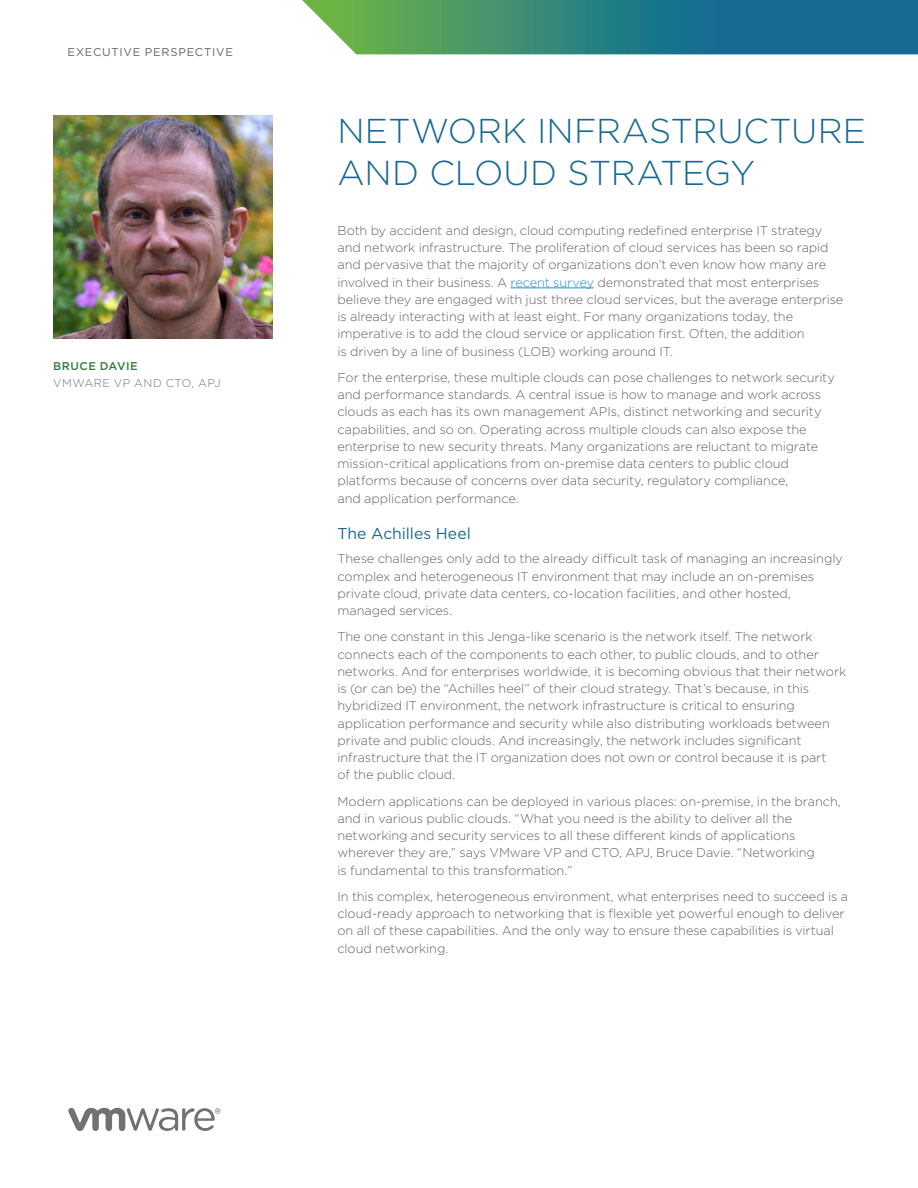
<style>
.page{position:relative;width:918px;height:1188px;background:#fff}
.page>*{position:absolute;margin:0;border:0;box-sizing:border-box;transform-origin:0 0}
._1a__MAIN_TITLE{font:300 34.5px/42px "Gotham";color:#176a92}
._4a__SUBHEAD-1{font:15.75px "Gotham";color:#176a92}
._3a__BODY_TEXT{font:300 12.75px/17.2px "Gotham";letter-spacing:-.01em;color:#636265}
._5a__SIDEBAR-HEAD{font:300 11.25px/16.2px "Gotham";letter-spacing:.045em;color:#717074}
.FOLIO-TOP-GRAY{font:11.25px "Gotham";letter-spacing:.07em;color:#636366}
.s1{font-weight:500;color:#307c3b}
.s2{color:#1c94d2}
</style>
<div class="page">
<img style="left:54px;top:116px;width:219px;height:223px">
<hr style="left:511px;top:288px;width:83px;height:1px;background:#1c94d2">
<svg style="left:302px;top:0;width:616px;height:54px;background:#3a8882"></svg>
<svg style="left:68px;top:1107px;width:152px;height:24px"></svg>
<p class="FOLIO-TOP-GRAY" style="left:68px;top:45px;width:167px">EXECUTIVE PERSPECTIVE</p>
<p class="_5a__SIDEBAR-HEAD" style="left:53px;top:358px;width:169px"><span class="s1">BRUCE DAVIE<br></span>VMWARE VP AND CTO, APJ</p>
<p class="_1a__MAIN_TITLE" style="left:338px;top:109px;width:530px">NETWORK INFRASTRUCTURE<br>AND CLOUD STRATEGY</p>
<p class="_3a__BODY_TEXT" style="left:338px;top:221px;width:507px">Both by accident and design, cloud computing redefined enterprise IT strategy and network infrastructure. The proliferation of cloud services has been so rapid and pervasive that the majority of organizations don’t even know how many are involved in their business. A <span class="s2">recent survey</span> demonstrated that most enterprises believe they are engaged with just three cloud services, but the average enterprise is already interacting with at least eight. For many organizations today, the imperative is to add the cloud service or application first. Often, the addition<br>is driven by a line of business (LOB) working around IT.</p>
<p class="_3a__BODY_TEXT" style="left:338px;top:368px;width:499px">For the enterprise, these multiple clouds can pose challenges to network security and performance standards. A central issue is how to manage and work across clouds as each has its own management APIs, distinct networking and security capabilities, and so on. Operating across multiple clouds can also expose the enterprise to new security threats. Many organizations are reluctant to migrate mission-critical applications from on-premise data centers to public cloud platforms because of concerns over data security, regulatory compliance,<br>and application performance.</p>
<p class="_4a__SUBHEAD-1" style="left:338px;top:524px;width:135px">The Achilles Heel</p>
<p class="_3a__BODY_TEXT" style="left:338px;top:550px;width:507px">These challenges only add to the already difficult task of managing an increasingly complex and heterogeneous IT environment that may include an on-premises private cloud, private data centers, co-location facilities, and other hosted, managed services.</p>
<p class="_3a__BODY_TEXT" style="left:338px;top:628px;width:510px">The one constant in this Jenga-like scenario is the network itself. The network connects each of the components to each other, to public clouds, and to other networks. And for enterprises worldwide, it is becoming obvious that their network is (or can be) the “Achilles heel” of their cloud strategy. That’s because, in this hybridized IT environment, the network infrastructure is critical to ensuring application performance and security while also distributing workloads between private and public clouds. And increasingly, the network includes significant infrastructure that the IT organization does not own or control because it is part<br>of the public cloud.</p>
<p class="_3a__BODY_TEXT" style="left:338px;top:792px;width:505px">Modern applications can be deployed in various places: on-premise, in the branch, and in various public clouds. “What you need is the ability to deliver all the networking and security services to all these different kinds of applications wherever they are,” says VMware VP and CTO, APJ, Bruce Davie. “Networking<br>is fundamental to this transformation.”</p>
<p class="_3a__BODY_TEXT" style="left:338px;top:887px;width:512px">In this complex, heterogeneous environment, what enterprises need to succeed is a cloud-ready approach to networking that is flexible yet powerful enough to deliver on all of these capabilities. And the only way to ensure these capabilities is virtual cloud networking.</p>
</div>
